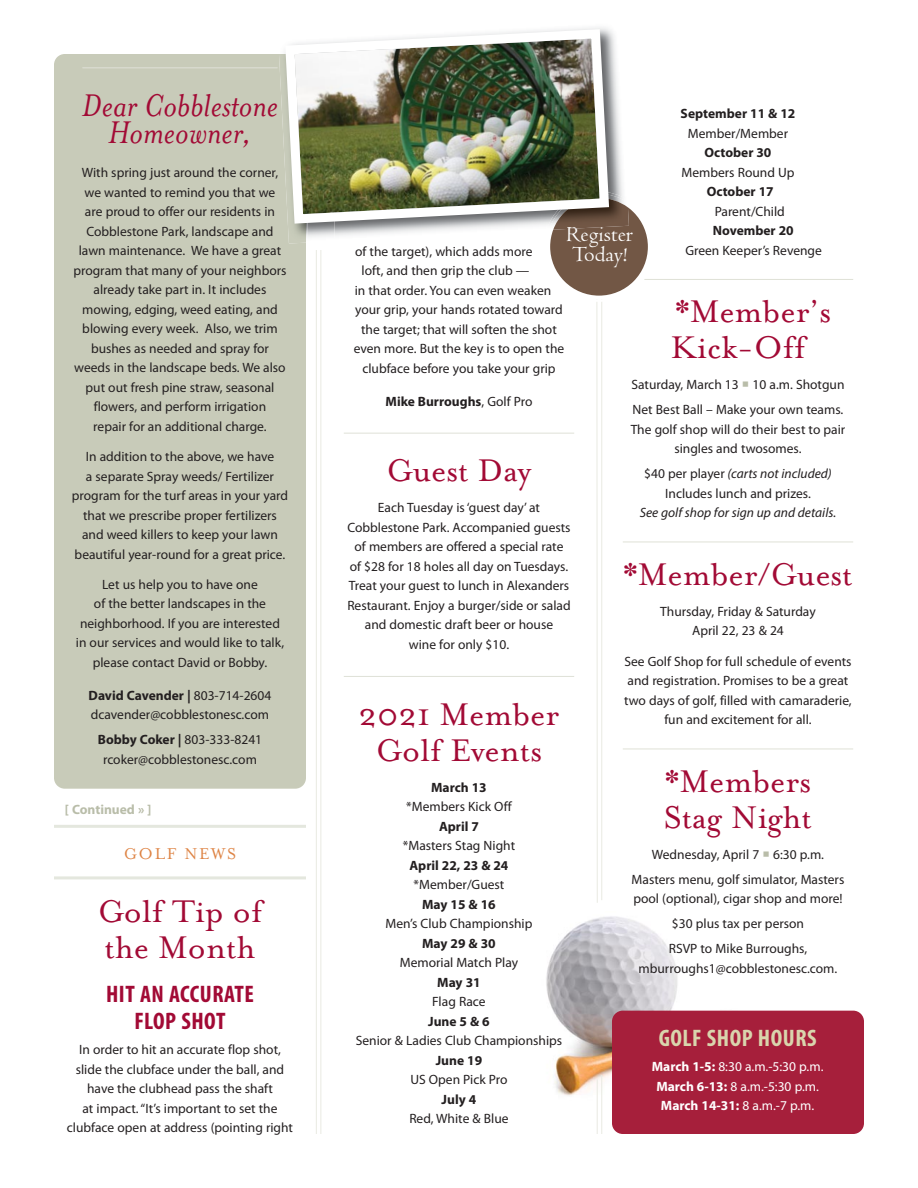
<style>
.page{position:relative;width:918px;height:1188px;background:#fff}
.page>*{position:absolute;margin:0;border:0;box-sizing:border-box;transform-origin:0 0}
.t1{font:36px/36px "Mrs Eaves Roman";color:#a20a35}
.t2{font:italic 36px/27px "Mrs Eaves";color:#a20a35;text-align:center}
.t3{font:700 condensed 24px/27px "Myriad Pro";letter-spacing:.02em;color:#a20a35;text-align:center}
.t4{font:700 condensed 24px "Myriad Pro";letter-spacing:.02em;color:#d9d5ad}
.t5{font:22.5px/19.5px "Centaur";color:#fff}
.t6{font:18px "Mrs Eaves Small Caps";letter-spacing:.095em;color:#de8445}
.t7{font:13.5px/19.5px "Myriad Pro";color:#231f20;text-align:center}
.t8{font:700 13.5px "Myriad Pro";color:#231f20}
.t9{font:13.5px/19.5px "Myriad Pro";color:#fff;text-align:center}
.t10{font:italic 13.5px "Myriad Pro";color:#231f20}
.t11{font:700 13.5px "Myriad Pro";color:#b9bda9}
.s1{font-weight:700}
.s2{font-weight:400}
.s3{font-style:italic}
</style>
<div class="page">
<img style="left:546px;top:916px;width:219px;height:180px">
<hr style="left:320px;top:216px;width:1px;height:918px;background:#e9eae2">
<hr style="left:316px;top:216px;width:1px;height:918px;background:#e9eae2">
<hr style="left:601px;top:216px;width:1px;height:684px;background:#e9eae2">
<hr style="left:596px;top:216px;width:2px;height:687px;background:#e9eae2">
<hr style="left:644px;top:279px;width:209px;height:1px;background:#dfe1d7">
<hr style="left:623px;top:542px;width:230px;height:1px;background:#dfe1d7">
<hr style="left:623px;top:749px;width:230px;height:1px;background:#dfe1d7">
<hr style="left:54px;top:825px;width:252px;height:3px;background:#e4e7de">
<hr style="left:54px;top:876px;width:252px;height:3px;background:#e4e7de">
<div style="left:54px;top:54px;width:252px;height:735px;background:#c8cbb9"></div>
<hr style="left:82px;top:67px;width:196px;height:1px;background:#d8dace">
<hr style="left:82px;top:68px;width:196px;height:1px;background:#d8dace">
<div style="left:612px;top:1011px;width:252px;height:123px;background:#a61f3b;border-radius:11px"></div>
<hr style="left:344px;top:433px;width:230px;height:1px;background:#dfe1d7">
<hr style="left:344px;top:676px;width:230px;height:1px;background:#dfe1d7">
<div style="left:308px;top:200px;width:26px;height:49px;background:#fff"></div>
<hr style="left:601px;top:1075px;width:1px;height:59px;background:#e9eae2">
<hr style="left:597px;top:1079px;width:1px;height:55px;background:#e9eae2">
<svg style="left:550px;top:208px;width:98px;height:94px"></svg>
<img style="left:278px;top:39px;width:350px;height:204px">
<img style="left:279px;top:54px;width:27px;height:190px">
<img style="left:308px;top:228px;width:26px;height:15px">
<img style="left:546px;top:192px;width:82px;height:38px">
<img style="left:553px;top:198px;width:76px;height:32px">
<img style="left:567px;top:228px;width:40px;height:1px">
<img style="left:281px;top:27px;width:333px;height:201px">
<h1 class="t2" style="left:82px;top:90px;width:198px">Dear Cobblestone<br>Homeowner,</h1>
<p class="t7" style="left:73px;top:164px;width:215px">With spring just around the corner, we wanted to remind you that we<br>are proud to offer our residents in Cobblestone Park, landscape and lawn maintenance. We have a great program that many of your neighbors already take part in. It includes mowing, edging, weed eating, and blowing every week. Also, we trim bushes as needed and spray for weeds in the landscape beds. We also put out fresh pine straw, seasonal flowers, and perform irrigation<br>repair for an additional charge.</p>
<p class="t7" style="left:72px;top:448px;width:218px">In addition to the above, we have<br>a separate Spray weeds/ Fertilizer program for the turf areas in your yard that we prescribe proper fertilizers and weed killers to keep your lawn beautiful year-round for a great price.</p>
<p class="t7" style="left:76px;top:576px;width:210px">Let us help you to have one<br>of the better landscapes in the neighborhood. If you are interested in our services and would like to talk, please contact David or Bobby.</p>
<p class="t7" style="left:89px;top:687px;width:184px;text-align:left"><span class="s1">David Cavender |</span> 803-714-2604 dcavender@cobblestonesc.com</p>
<p class="t7" style="left:98px;top:731px;width:166px"><span class="s1">Bobby Coker |</span> 803-333-8241 rcoker@cobblestonesc.com</p>
<p class="t11" style="left:65px;top:805px;width:88px">[ Continued » ]</p>
<h3 class="t6" style="left:124px;top:842px;width:114px">GOLF NEWS</h3>
<h1 class="t1" style="left:98px;top:898px;width:166px">Golf Tip of the Month</h1>
<h2 class="t3" style="left:106px;top:981px;width:149px">HIT AN ACCURATE<br>FLOP SHOT</h2>
<p class="t7" style="left:67px;top:1041px;width:228px">In order to hit an accurate flop shot, slide the clubface under the ball, and have the clubhead pass the shaft<br>at impact. “It’s important to set the clubface open at address (pointing right</p>
<p class="t8" style="left:681px;top:109px;width:116px">September 11 &amp; 12</p>
<p class="t7" style="left:688px;top:124px;width:102px">Member/Member</p>
<p class="t8" style="left:705px;top:148px;width:68px">October 30</p>
<p class="t7" style="left:681px;top:163px;width:115px">Members Round Up</p>
<p class="t8" style="left:707px;top:187px;width:68px">October 17</p>
<p class="t7" style="left:715px;top:202px;width:72px">Parent/Child</p>
<p class="t8" style="left:713px;top:226px;width:82px">November 20</p>
<p class="t7" style="left:685px;top:241px;width:138px">Green Keeper’s Revenge</p>
<h3 class="t5" style="left:567px;top:227px;width:68px">Register<br>Today!</h3>
<p class="t7" style="left:355px;top:242px;width:179px">of the target), which adds more</p>
<p class="t7" style="left:362px;top:262px;width:169px">loft, and then grip the club —</p>
<p class="t7" style="left:355px;top:281px;width:198px">in that order. You can even weaken</p>
<p class="t7" style="left:355px;top:301px;width:209px">your grip, your hands rotated toward</p>
<p class="t7" style="left:361px;top:320px;width:197px">the target; that will soften the shot</p>
<p class="t7" style="left:354px;top:340px;width:212px">even more. But the key is to open the</p>
<p class="t7" style="left:362px;top:359px;width:195px">clubface before you take your grip</p>
<p class="t8" style="left:386px;top:396px;width:148px">Mike Burroughs<span class="s2">, Golf Pro</span></p>
<h1 class="t1" style="left:671px;top:298px;width:162px">*Member’s<br>Kick-Off</h1>
<p class="t7" style="left:631px;top:373px;width:215px;line-height:24.9px;text-align:left">Saturday, March 13 10 a.m. Shotgun<br>Net Best Ball – Make your own teams.</p>
<p class="t7" style="left:631px;top:421px;width:216px">The golf shop will do their best to pair singles and twosomes.</p>
<p class="t7" style="left:644px;top:465px;width:189px">$40 per player <span class="s3">(carts not included)<br></span>Includes lunch and prizes.</p>
<p class="t10" style="left:640px;top:507px;width:198px">See golf shop for sign up and details.</p>
<h1 class="t1" style="left:386px;top:457px;width:147px">Guest Day</h1>
<p class="t7" style="left:347px;top:499px;width:225px">Each Tuesday is ‘guest day’ at Cobblestone Park. Accompanied guests of members are offered a special rate of $28 for 18 holes all day on Tuesdays.<br>Treat your guest to lunch in Alexanders Restaurant. Enjoy a burger/side or salad and domestic draft beer or house<br>wine for only $10.</p>
<h1 class="t1" style="left:623px;top:560px;width:231px">*Member/Guest</h1>
<p class="t7" style="left:660px;top:603px;width:157px">Thursday, Friday &amp; Saturday<br>April 22, 23 &amp; 24</p>
<p class="t7" style="left:624px;top:652px;width:229px">See Golf Shop for full schedule of events and registration. Promises to be a great two days of golf, filled with camaraderie, fun and excitement for all.</p>
<h1 class="t1" style="left:358px;top:700px;width:203px;text-align:center">2021 Member<br>Golf Events</h1>
<p class="t8" style="left:431px;top:782px;width:57px">March 13</p>
<p class="t7" style="left:406px;top:798px;width:107px">*Members Kick Off</p>
<p class="t8" style="left:439px;top:821px;width:41px">April 7</p>
<p class="t7" style="left:403px;top:837px;width:114px">*Masters Stag Night</p>
<p class="t8" style="left:410px;top:860px;width:100px">April 22, 23 &amp; 24</p>
<p class="t7" style="left:414px;top:876px;width:92px">*Member/Guest</p>
<p class="t8" style="left:422px;top:899px;width:75px">May 15 &amp; 16</p>
<p class="t7" style="left:386px;top:915px;width:148px">Men’s Club Championship</p>
<p class="t8" style="left:422px;top:938px;width:75px">May 29 &amp; 30</p>
<p class="t7" style="left:400px;top:954px;width:120px">Memorial Match Play</p>
<p class="t8" style="left:437px;top:977px;width:45px">May 31</p>
<p class="t7" style="left:432px;top:993px;width:55px">Flag Race</p>
<p class="t8" style="left:428px;top:1016px;width:63px">June 5 &amp; 6</p>
<p class="t7" style="left:356px;top:1032px;width:208px">Senior &amp; Ladies Club Championships</p>
<p class="t8" style="left:436px;top:1055px;width:48px">June 19</p>
<p class="t7" style="left:410px;top:1071px;width:99px">US Open Pick Pro</p>
<p class="t8" style="left:442px;top:1094px;width:36px">July 4</p>
<p class="t7" style="left:409px;top:1110px;width:101px">Red, White &amp; Blue</p>
<h1 class="t1" style="left:664px;top:767px;width:150px">*Members<br>Stag Night</h1>
<p class="t7" style="left:632px;top:843px;width:214px;line-height:24.9px">Wednesday, April 7 6:30 p.m.<br>Masters menu, golf simulator, Masters</p>
<p class="t7" style="left:633px;top:887px;width:211px;line-height:24.9px">pool (optional), cigar shop and more! $30 plus tax per person<br>RSVP to Mike Burroughs,</p>
<p class="t7" style="left:639px;top:959px;width:200px">mburroughs1@cobblestonesc.com.</p>
<h2 class="t4" style="left:659px;top:1024px;width:159px">GOLF SHOP HOURS</h2>
<p class="t9" style="left:652px;top:1058px;width:173px"><span class="s1">March 1-5:</span> 8:30 a.m.-5:30 p.m.<br><span class="s1">March 6-13:</span> 8 a.m.-5:30 p.m.<br><span class="s1">March 14-31:</span> 8 a.m.-7 p.m.</p>
</div>
